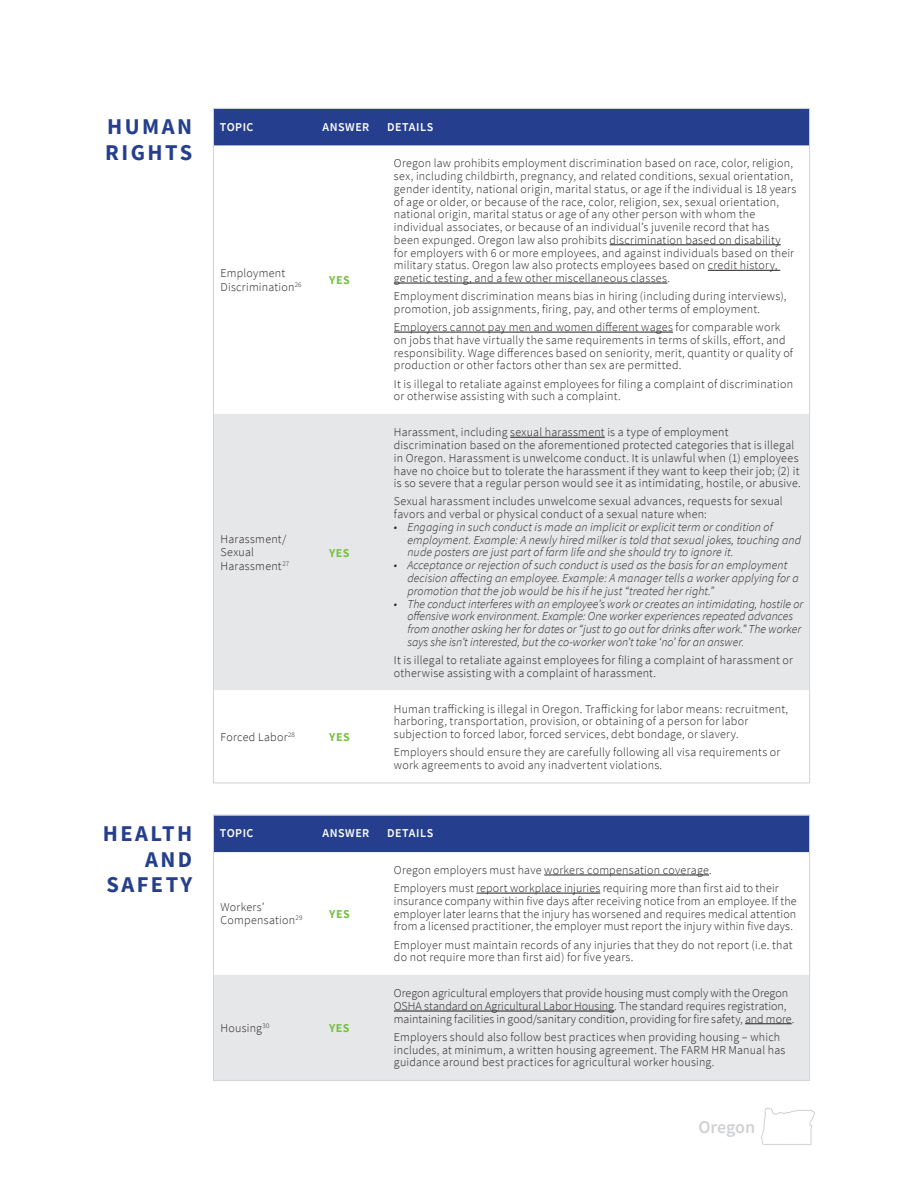
<style>
.page{position:relative;width:918px;height:1188px;background:#fff}
.page>*{position:absolute;margin:0;border:0;box-sizing:border-box;transform-origin:0 0}
.t1{font:700 22.5px/25.5px "Source Sans Pro";letter-spacing:.11em;color:#253f8e}
.t2{font:600 18px "Source Sans Pro";letter-spacing:-.01em;color:#d1d2d4}
.Row_Categories{font:300 12px/12.8px "Source Sans Pro";letter-spacing:.02em;color:#231f20}
.t3{font:italic 300 12px/12.8px "Source Sans Pro";letter-spacing:.01em;color:#231f20}
.Row_Categories-2{font:300 12px/12.8px "Source Sans Pro";color:#231f20}
.Column_Headers{font:600 12px "Source Sans Pro";letter-spacing:.045em;color:#fff}
.Row_Categories_YES{font:700 12px "Source Sans Pro";letter-spacing:.045em;color:#79c142}
.Row_Categories-3{font:700 12px "Source Sans Pro";letter-spacing:.035em;color:#79c142}
</style>
<div class="page">
<div style="left:215px;top:110px;width:593px;height:36px;background:#253f8e"></div>
<div style="left:215px;top:414px;width:593px;height:276px;background:#e6e7e9"></div>
<hr style="left:610px;top:245px;width:171px;height:1px;background:#231f20">
<hr style="left:708px;top:270px;width:72px;height:1px;background:#231f20">
<hr style="left:394px;top:283px;width:273px;height:1px;background:#231f20">
<hr style="left:394px;top:332px;width:279px;height:1px;background:#231f20">
<hr style="left:510px;top:437px;width:95px;height:1px;background:#231f20">
<svg style="left:761px;top:1107px;width:54px;height:38px"></svg>
<div style="left:215px;top:817px;width:593px;height:35px;background:#253f8e"></div>
<svg style="left:215px;top:852px;width:593px;height:42px"></svg>
<div style="left:215px;top:975px;width:593px;height:104px;background:#e6e7e9"></div>
<hr style="left:544px;top:875px;width:165px;height:1px;background:#231f20">
<hr style="left:476px;top:893px;width:124px;height:1px;background:#231f20">
<hr style="left:394px;top:1011px;width:220px;height:1px;background:#231f20">
<hr style="left:745px;top:1023px;width:47px;height:1px;background:#231f20">
<div style="left:213px;top:815px;width:597px;height:266px;border:1px solid #d1d2d4"></div>
<p class="t1" style="left:105px;top:114px;width:88px">HUMAN<br>RIGHTS</p>
<p class="t1" style="left:103px;top:820px;width:91px;text-align:right">HEALTH<br>AND<br>SAFETY</p>
<p class="Column_Headers" style="left:220px;top:119px;width:35px">TOPIC</p>
<p class="Column_Headers" style="left:322px;top:119px;width:48px">ANSWER</p>
<p class="Column_Headers" style="left:387px;top:119px;width:48px">DETAILS</p>
<p class="Row_Categories" style="left:221px;top:266px;width:83px;line-height:13.5px">Employment<br>Discrimination<sup>26</sup></p>
<p class="Row_Categories_YES" style="left:329px;top:272px;width:22px">YES</p>
<p class="Row_Categories" style="left:221px;top:532px;width:70px;line-height:13.5px">Harassment/<br>Sexual<br>Harassment<sup>27</sup></p>
<p class="Row_Categories-3" style="left:329px;top:544px;width:22px">YES</p>
<p class="Row_Categories" style="left:221px;top:730px;width:76px">Forced Labor<sup>28</sup></p>
<p class="Row_Categories_YES" style="left:329px;top:729px;width:22px">YES</p>
<p class="Row_Categories" style="left:394px;top:157px;width:404px">Oregon law prohibits employment discrimination based on race, color, religion, sex, including childbirth, pregnancy, and related conditions, sexual orientation, gender identity, national origin, marital status, or age if the individual is 18 years of age or older, or because of the race, color, religion, sex, sexual orientation, national origin, marital status or age of any other person with whom the individual associates, or because of an individual’s juvenile record that has been expunged. Oregon law also prohibits discrimination based on disability for employers with 6 or more employees, and against individuals based on their military status. Oregon law also protects employees based on credit history, genetic testing, and a few other miscellaneous classes.</p>
<p class="Row_Categories" style="left:394px;top:290px;width:394px">Employment discrimination means bias in hiring (including during interviews), promotion, job assignments, firing, pay, and other terms of employment.</p>
<p class="Row_Categories" style="left:394px;top:321px;width:401px">Employers cannot pay men and women different wages for comparable work on jobs that have virtually the same requirements in terms of skills, effort, and responsibility. Wage differences based on seniority, merit, quantity or quality of production or other factors other than sex are permitted.</p>
<p class="Row_Categories" style="left:394px;top:377px;width:401px">It is illegal to retaliate against employees for filing a complaint of discrimination or otherwise assisting with such a complaint.</p>
<p class="Row_Categories" style="left:394px;top:426px;width:408px">Harassment, including sexual harassment is a type of employment discrimination based on the aforementioned protected categories that is illegal in Oregon. Harassment is unwelcome conduct. It is unlawful when (1) employees have no choice but to tolerate the harassment if they want to keep their job; (2) it is so severe that a regular person would see it as intimidating, hostile, or abusive.</p>
<p class="Row_Categories" style="left:394px;top:495px;width:390px">Sexual harassment includes unwelcome sexual advances, requests for sexual favors and verbal or physical conduct of a sexual nature when:</p>
<p class="t3" style="left:407px;top:521px;width:395px;text-indent:-14px">• Engaging in such conduct is made an implicit or explicit term or condition of employment. Example: A newly hired milker is told that sexual jokes, touching and nude posters are just part of farm life and she should try to ignore it.</p>
<p class="t3" style="left:407px;top:559px;width:393px;text-indent:-14px">• Acceptance or rejection of such conduct is used as the basis for an employment decision affecting an employee. Example: A manager tells a worker applying for a promotion that the job would be his if he just “treated her right.”</p>
<p class="t3" style="left:407px;top:597px;width:397px;text-indent:-14px">• The conduct interferes with an employee’s work or creates an intimidating, hostile or offensive work environment. Example: One worker experiences repeated advances from another asking her for dates or “just to go out for drinks after work.” The worker says she isn’t interested, but the co-worker won’t take ‘no’ for an answer.</p>
<p class="Row_Categories" style="left:394px;top:654px;width:400px">It is illegal to retaliate against employees for filing a complaint of harassment or otherwise assisting with a complaint of harassment.</p>
<p class="Row_Categories" style="left:394px;top:702px;width:396px">Human trafficking is illegal in Oregon. Trafficking for labor means: recruitment, harboring, transportation, provision, or obtaining of a person for labor subjection to forced labor, forced services, debt bondage, or slavery.</p>
<p class="Row_Categories" style="left:394px;top:746px;width:388px">Employers should ensure they are carefully following all visa requirements or work agreements to avoid any inadvertent violations.</p>
<p class="Column_Headers" style="left:220px;top:825px;width:35px">TOPIC</p>
<p class="Column_Headers" style="left:322px;top:825px;width:48px">ANSWER</p>
<p class="Column_Headers" style="left:387px;top:825px;width:48px">DETAILS</p>
<p class="Row_Categories" style="left:221px;top:900px;width:83px;line-height:13.5px">Workers’<br>Compensation<sup>29</sup></p>
<p class="Row_Categories_YES" style="left:329px;top:906px;width:22px">YES</p>
<p class="Row_Categories" style="left:221px;top:1022px;width:50px">Housing<sup>30</sup></p>
<p class="Row_Categories-3" style="left:329px;top:1020px;width:22px">YES</p>
<p class="Row_Categories" style="left:394px;top:864px;width:319px">Oregon employers must have workers compensation coverage.</p>
<p class="Row_Categories" style="left:394px;top:882px;width:404px">Employers must report workplace injuries requiring more than first aid to their insurance company within five days after receiving notice from an employee. If the employer later learns that the injury has worsened and requires medical attention from a licensed practitioner, the employer must report the injury within five days.</p>
<p class="Row_Categories" style="left:394px;top:938px;width:400px">Employer must maintain records of any injuries that they do not report (i.e. that do not require more than first aid) for five years.</p>
<p class="Row_Categories-2" style="left:394px;top:987px;width:402px">Oregon agricultural employers that provide housing must comply with the Oregon<br>OSHA standard on Agricultural Labor Housing. The standard requires registration, maintaining facilities in good/sanitary condition, providing for fire safety, and more.</p>
<p class="Row_Categories" style="left:394px;top:1031px;width:393px">Employers should also follow best practices when providing housing – which includes, at minimum, a written housing agreement. The FARM HR Manual has guidance around best practices for agricultural worker housing.</p>
<p class="t2" style="left:699px;top:1115px;width:58px">Oregon</p>
</div>
